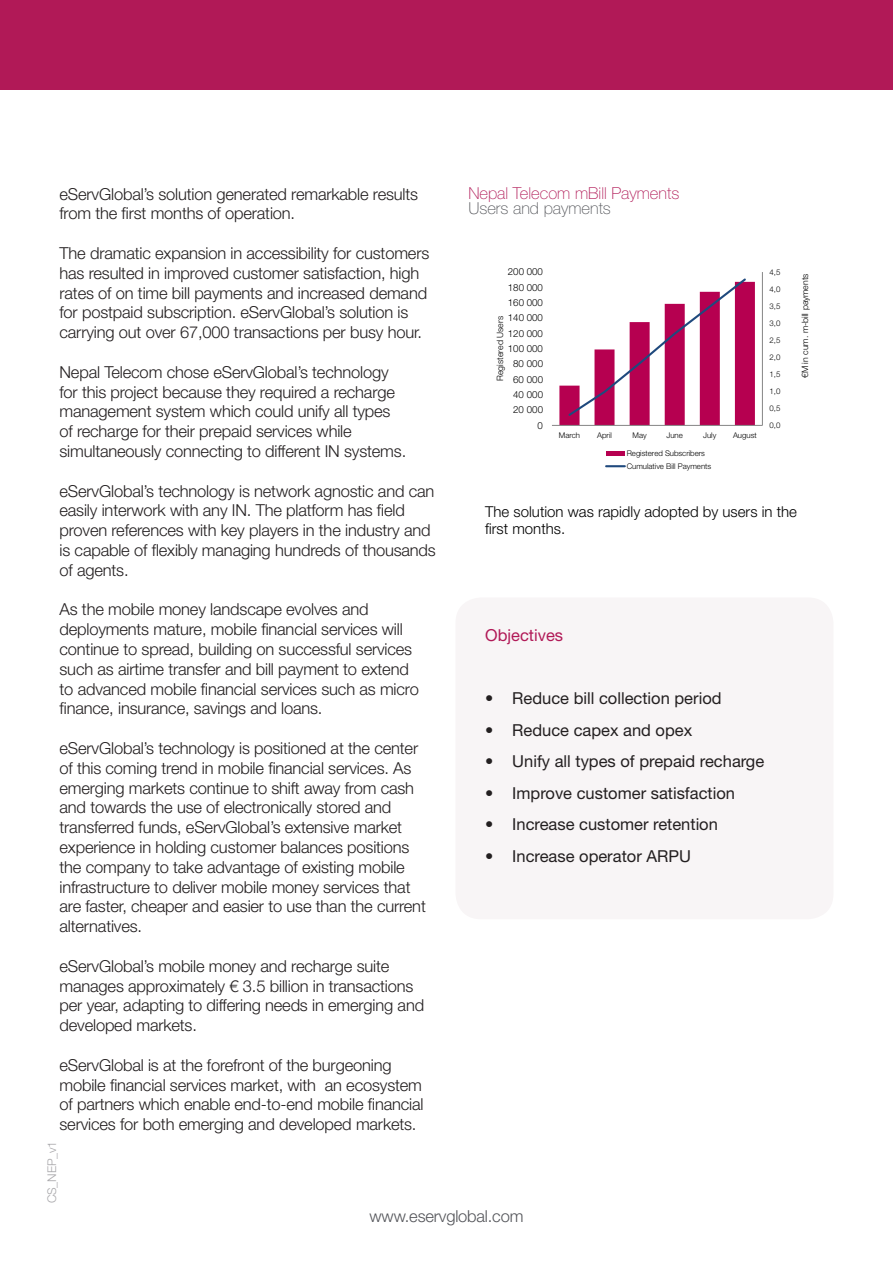
<style>
.page{position:relative;width:893px;height:1263px;background:#fff}
.page>*{position:absolute;margin:0;border:0;box-sizing:border-box;transform-origin:0 0}
.t1{font:300 16.5px/19.8px "Helvetica Neue LT Std";letter-spacing:-.01em;color:#231f20}
.t2{font:16.5px "Helvetica Neue LT Std";color:#231f20}
.t3{font:100 16.5px/15px "Helvetica Neue LT Std";color:#b11957}
.t4{font:300 16.5px "Helvetica Neue LT Std";letter-spacing:-.01em;color:#54555a}
.t5{font:16.5px "Helvetica Neue LT Std";color:#b11957}
.t6{font:300 15px/16.5px "Helvetica Neue LT Std";color:#000}
.t7{font:300 12px "Helvetica Neue LT Std";letter-spacing:-.01em;color:#a7a6a9}
.t8{font:300 9.75px "Helvetica Neue LT Std";color:#000}
.t9{font:300 8.7px "Helvetica Neue LT Std";color:#000}
.t10{font:300 7.8px/12.9px "Helvetica Neue LT Std";color:#000}
.s1{color:#54555a}
</style>
<div class="page">
<div style="left:0;top:0;width:893px;height:89px;background:#b11957"></div>
<svg style="left:552px;top:272px;width:211px;height:196px"></svg>
<div style="left:455px;top:597px;width:378px;height:322px;background:#f8f5f6;border-radius:26px"></div>
<p class="t1" style="left:60px;top:183px;width:360px">eServGlobal’s solution generated remarkable results from the first months of operation.</p>
<p class="t1" style="left:60px;top:243px;width:371px">The dramatic expansion in accessibility for customers has resulted in improved customer satisfaction, high rates of on time bill payments and increased demand for postpaid subscription. eServGlobal’s solution is carrying out over 67,000 transactions per busy hour.</p>
<p class="t1" style="left:60px;top:362px;width:348px">Nepal Telecom chose eServGlobal’s technology for this project because they required a recharge management system which could unify all types of recharge for their prepaid services while simultaneously connecting to different IN systems.</p>
<p class="t1" style="left:60px;top:480px;width:378px">eServGlobal’s technology is network agnostic and can easily interwork with any IN. The platform has field proven references with key players in the industry and is capable of flexibly managing hundreds of thousands of agents.</p>
<p class="t1" style="left:60px;top:599px;width:361px">As the mobile money landscape evolves and deployments mature, mobile financial services will continue to spread, building on successful services such as airtime transfer and bill payment to extend to advanced mobile financial services such as micro finance, insurance, savings and loans.</p>
<p class="t1" style="left:60px;top:738px;width:368px">eServGlobal’s technology is positioned at the center of this coming trend in mobile financial services. As emerging markets continue to shift away from cash and towards the use of electronically stored and transferred funds, eServGlobal’s extensive market experience in holding customer balances positions the company to take advantage of existing mobile infrastructure to deliver mobile money services that are faster, cheaper and easier to use than the current alternatives.</p>
<p class="t1" style="left:60px;top:956px;width:366px">eServGlobal’s mobile money and recharge suite manages approximately € 3.5 billion in transactions per year, adapting to differing needs in emerging and developed markets.</p>
<p class="t1" style="left:60px;top:1055px;width:365px">eServGlobal is at the forefront of the burgeoning mobile financial services market, with an ecosystem of partners which enable end-to-end mobile financial services for both emerging and developed markets.</p>
<p class="t7" style="left:45px;top:1203px;width:64px;rotate:-90deg">CS_NEP_v1</p>
<p class="t3" style="left:468px;top:185px;width:212px">Nepal Telecom mBill Payments<br><span class="s1">Users and payments</span></p>
<p class="t8" style="left:508px;top:266px;width:37px">200 000</p>
<p class="t10" style="left:769px;top:265px;width:12px">4,5</p>
<p class="t8" style="left:508px;top:281px;width:37px">180 000</p>
<p class="t10" style="left:769px;top:282px;width:12px">4,0</p>
<p class="t8" style="left:508px;top:297px;width:37px">160 000</p>
<p class="t10" style="left:769px;top:299px;width:12px">3,5</p>
<p class="t8" style="left:508px;top:312px;width:37px">140 000</p>
<p class="t9" style="left:495px;top:381px;width:66px;rotate:-90deg">Registered Users</p>
<p class="t8" style="left:508px;top:327px;width:37px">120 000</p>
<p class="t8" style="left:508px;top:343px;width:37px">100 000</p>
<p class="t8" style="left:513px;top:358px;width:31px">80 000</p>
<p class="t8" style="left:513px;top:373px;width:31px">60 000</p>
<p class="t10" style="left:769px;top:316px;width:12px">3,0</p>
<p class="t10" style="left:769px;top:333px;width:12px">2,5</p>
<p class="t10" style="left:769px;top:350px;width:12px">2,0</p>
<p class="t10" style="left:769px;top:367px;width:12px">1,5</p>
<p class="t8" style="left:513px;top:389px;width:31px">40 000</p>
<p class="t10" style="left:769px;top:384px;width:12px">1,0</p>
<p class="t8" style="left:513px;top:404px;width:31px">20 000</p>
<p class="t10" style="left:769px;top:401px;width:12px">0,5</p>
<p class="t8" style="left:538px;top:419px;width:7px">0</p>
<p class="t10" style="left:769px;top:418px;width:12px">0,0</p>
<p class="t10" style="left:559px;top:428px;width:23px">March</p>
<p class="t10" style="left:597px;top:428px;width:16px">April</p>
<p class="t10" style="left:633px;top:428px;width:16px">May</p>
<p class="t10" style="left:667px;top:428px;width:18px">June</p>
<p class="t10" style="left:703px;top:428px;width:15px">July</p>
<p class="t10" style="left:733px;top:428px;width:25px">August</p>
<p class="t10" style="left:627px;top:446px;width:86px">Registered Subscribers<br>Cumulative Bill Payments</p>
<p class="t9" style="left:800px;top:378px;width:106px;rotate:-90deg">€M in cum. m-bill payments</p>
<p class="t6" style="left:485px;top:503px;width:313px">The solution was rapidly adopted by users in the first months.</p>
<p class="t5" style="left:485px;top:626px;width:79px">Objectives</p>
<p class="t2" style="left:485px;top:689px;width:238px">• Reduce bill collection period</p>
<p class="t2" style="left:485px;top:720px;width:208px">• Reduce capex and opex</p>
<p class="t2" style="left:485px;top:752px;width:280px">• Unify all types of prepaid recharge</p>
<p class="t2" style="left:485px;top:783px;width:251px">• Improve customer satisfaction</p>
<p class="t2" style="left:485px;top:815px;width:234px">• Increase customer retention</p>
<p class="t2" style="left:485px;top:846px;width:207px">• Increase operator ARPU</p>
<p class="t4" style="left:370px;top:1206px;width:155px">www.eservglobal.com</p>
</div>
